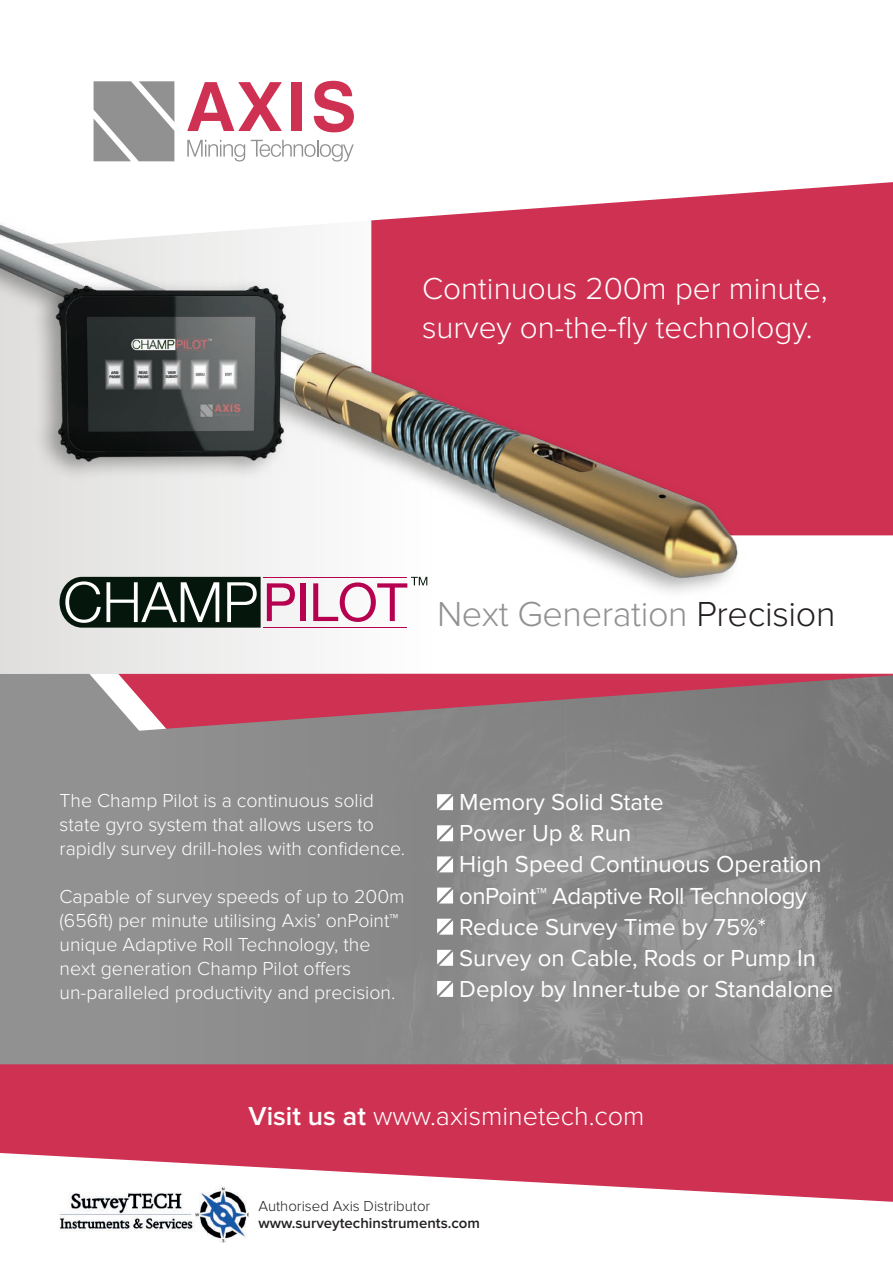
<style>
.page{position:relative;width:893px;height:1263px;background:#fff}
.page>*{position:absolute;margin:0;border:0;box-sizing:border-box;transform-origin:0 0}
.t1{font:300 36px "Proxima Nova";letter-spacing:-.01em;color:#929192}
.t2{font:300 31.5px/39px "Proxima Nova";color:#fff}
.t3{font:300 27px "Proxima Nova";color:#fff}
.t4{font:24px/31.2px "Proxima Nova";color:#fff}
.t5{font:300 19.5px/24px "Proxima Nova";color:#fff}
.t6{font:600 15px "Proxima Nova";color:#231f20}
.t7{font:300 15px "Proxima Nova";color:#231f20}
.s1{color:#231f20}
.s2{font-weight:600}
</style>
<div class="page">
<div style="left:0;top:726px;width:150px;height:338px;background:#929192"></div>
<img style="left:150px;top:675px;width:743px;height:389px">
<div style="left:0;top:1064px;width:893px;height:89px;background:#cf3152"></div>
<svg style="left:437px;top:794px;width:16px;height:16px"></svg>
<svg style="left:437px;top:825px;width:16px;height:16px"></svg>
<svg style="left:437px;top:856px;width:16px;height:16px"></svg>
<svg style="left:437px;top:887px;width:16px;height:16px"></svg>
<svg style="left:437px;top:919px;width:16px;height:16px"></svg>
<svg style="left:437px;top:950px;width:16px;height:16px"></svg>
<svg style="left:437px;top:981px;width:16px;height:16px"></svg>
<div style="left:827px;top:182px;width:66px;height:353px;background:#cf3152"></div>
<img style="left:0;top:80px;width:827px;height:646px">
<svg style="left:60px;top:577px;width:201px;height:51px;background:#3d4b42"></svg>
<svg style="left:267px;top:583px;width:28px;height:38px"></svg>
<div style="left:301px;top:583px;width:5px;height:38px;background:#b60150"></div>
<svg style="left:313px;top:577px;width:114px;height:45px"></svg>
<hr style="left:263px;top:577px;width:144px;height:1px;background:#b60150">
<hr style="left:263px;top:627px;width:144px;height:1px;background:#b60150">
<svg style="left:1px;top:1153px;width:892px;height:75px"></svg>
<img style="left:60px;top:1186px;width:189px;height:57px">
<h2 class="t2" style="left:422px;top:270px;width:407px">Continuous 200m per minute, survey on-the-fly technology.</h2>
<h1 class="t1" style="left:437px;top:593px;width:400px">Next Generation <span class="s1">Precision</span></h1>
<p class="t5" style="left:60px;top:788px;width:347px">The Champ Pilot is a continuous solid state gyro system that allows users to rapidly survey drill-holes with confidence.</p>
<p class="t5" style="left:60px;top:884px;width:347px">Capable of survey speeds of up to 200m (656ft) per minute utilising Axis’ onPoint™ unique Adaptive Roll Technology, the next generation Champ Pilot offers un-paralleled productivity and precision.</p>
<p class="t4" style="left:459px;top:787px;width:376px">Memory Solid State<br>Power Up &amp; Run<br>High Speed Continuous Operation onPoint™ Adaptive Roll Technology<br>Reduce Survey Time by 75%*<br>Survey on Cable, Rods or Pump In<br>Deploy by Inner-tube or Standalone</p>
<h3 class="t3" style="left:248px;top:1100px;width:397px"><span class="s2">Visit us at</span> www.axisminetech.com</h3>
<p class="t7" style="left:259px;top:1197px;width:173px">Authorised Axis Distributor</p>
<p class="t6" style="left:259px;top:1214px;width:223px">www.surveytechinstruments.com</p>
</div>
